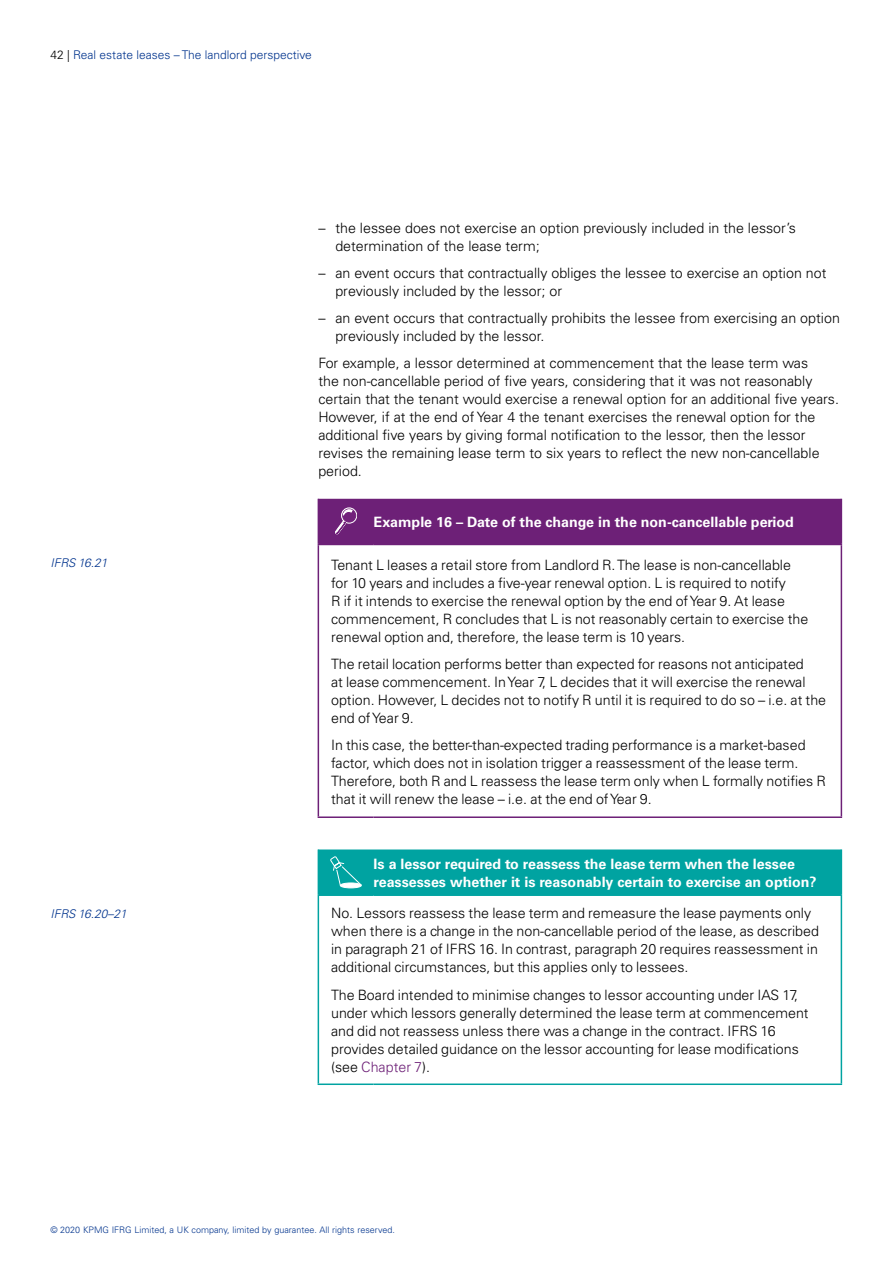
<style>
.page{position:relative;width:893px;height:1263px;background:#fff}
.page>*{position:absolute;margin:0;border:0;box-sizing:border-box;transform-origin:0 0}
.t1{font:300 14.25px/18px "Univers LT Std";color:#000}
.t2{font:700 14.25px/18px "Univers LT Std";color:#fff}
.t3{font:300 12px "Univers LT Std";color:#00338d}
.t4{font:italic 300 12px "Univers LT Std";color:#00338d}
.t5{font:300 9px "Univers LT Std";color:#00338d}
.s1{color:#000}
.s2{color:#6d2077}
</style>
<div class="page">
<hr style="left:841px;top:499px;width:1px;height:45px;background:#6d2077">
<hr style="left:318px;top:545px;width:1px;height:271px;background:#6d2077">
<hr style="left:318px;top:544px;width:56px;height:1px;background:#6d2077">
<hr style="left:318px;top:816px;width:56px;height:2px;background:#6d2077">
<hr style="left:374px;top:816px;width:468px;height:2px;background:#6d2077">
<hr style="left:374px;top:544px;width:468px;height:1px;background:#6d2077">
<hr style="left:841px;top:545px;width:1px;height:271px;background:#6d2077">
<div style="left:318px;top:499px;width:523px;height:45px;background:#6d2077"></div>
<hr style="left:841px;top:849px;width:1px;height:45px;background:#00a3a1">
<hr style="left:318px;top:894px;width:56px;height:2px;background:#00a3a1">
<hr style="left:318px;top:896px;width:1px;height:187px;background:#00a3a1">
<hr style="left:374px;top:894px;width:468px;height:2px;background:#00a3a1">
<hr style="left:841px;top:896px;width:1px;height:187px;background:#00a3a1">
<hr style="left:318px;top:1083px;width:56px;height:2px;background:#00a3a1">
<hr style="left:374px;top:1083px;width:468px;height:2px;background:#00a3a1">
<div style="left:318px;top:849px;width:523px;height:46px;background:#00a3a1"></div>
<p class="t3" style="left:50px;top:48px;width:263px"><span class="s1">42 |</span> Real estate leases – The landlord perspective</p>
<p class="t1" style="left:335px;top:219px;width:462px;text-indent:-17px">– the lessee does not exercise an option previously included in the lessor’s determination of the lease term;</p>
<p class="t1" style="left:335px;top:264px;width:493px;text-indent:-17px">– an event occurs that contractually obliges the lessee to exercise an option not previously included by the lessor; or</p>
<p class="t1" style="left:335px;top:309px;width:506px;text-indent:-17px">– an event occurs that contractually prohibits the lessee from exercising an option previously included by the lessor.</p>
<p class="t1" style="left:318px;top:354px;width:522px">For example, a lessor determined at commencement that the lease term was<br>the non-cancellable period of five years, considering that it was not reasonably certain that the tenant would exercise a renewal option for an additional five years.<br>However, if at the end of Year 4 the tenant exercises the renewal option for the additional five years by giving formal notification to the lessor, then the lessor revises the remaining lease term to six years to reflect the new non-cancellable period.</p>
<p class="t2" style="left:374px;top:513px;width:422px">Example 16 – Date of the change in the non-cancellable period</p>
<p class="t4" style="left:50px;top:556px;width:59px">IFRS 16.21</p>
<p class="t1" style="left:331px;top:556px;width:479px">Tenant L leases a retail store from Landlord R. The lease is non-cancellable for 10 years and includes a five-year renewal option. L is required to notify<br>R if it intends to exercise the renewal option by the end of Year 9. At lease commencement, R concludes that L is not reasonably certain to exercise the renewal option and, therefore, the lease term is 10 years.</p>
<p class="t1" style="left:331px;top:655px;width:497px">The retail location performs better than expected for reasons not anticipated<br>at lease commencement. In Year 7, L decides that it will exercise the renewal option. However, L decides not to notify R until it is required to do so – i.e. at the end of Year 9.</p>
<p class="t1" style="left:331px;top:736px;width:496px">In this case, the better-than-expected trading performance is a market-based factor, which does not in isolation trigger a reassessment of the lease term.<br>Therefore, both R and L reassess the lease term only when L formally notifies R that it will renew the lease – i.e. at the end of Year 9.</p>
<p class="t2" style="left:374px;top:854px;width:445px">Is a lessor required to reassess the lease term when the lessee reassesses whether it is reasonably certain to exercise an option?</p>
<p class="t4" style="left:50px;top:907px;width:78px">IFRS 16.20–21</p>
<p class="t1" style="left:331px;top:904px;width:489px">No. Lessors reassess the lease term and remeasure the lease payments only when there is a change in the non-cancellable period of the lease, as described in paragraph 21 of IFRS 16. In contrast, paragraph 20 requires reassessment in additional circumstances, but this applies only to lessees.</p>
<p class="t1" style="left:331px;top:985px;width:479px">The Board intended to minimise changes to lessor accounting under IAS 17, under which lessors generally determined the lease term at commencement and did not reassess unless there was a change in the contract. IFRS 16 provides detailed guidance on the lessor accounting for lease modifications (see <span class="s2">Chapter 7</span>).</p>
<p class="t5" style="left:50px;top:1224px;width:346px">© 2020 KPMG IFRG Limited, a UK company, limited by guarantee. All rights reserved.</p>
</div>
